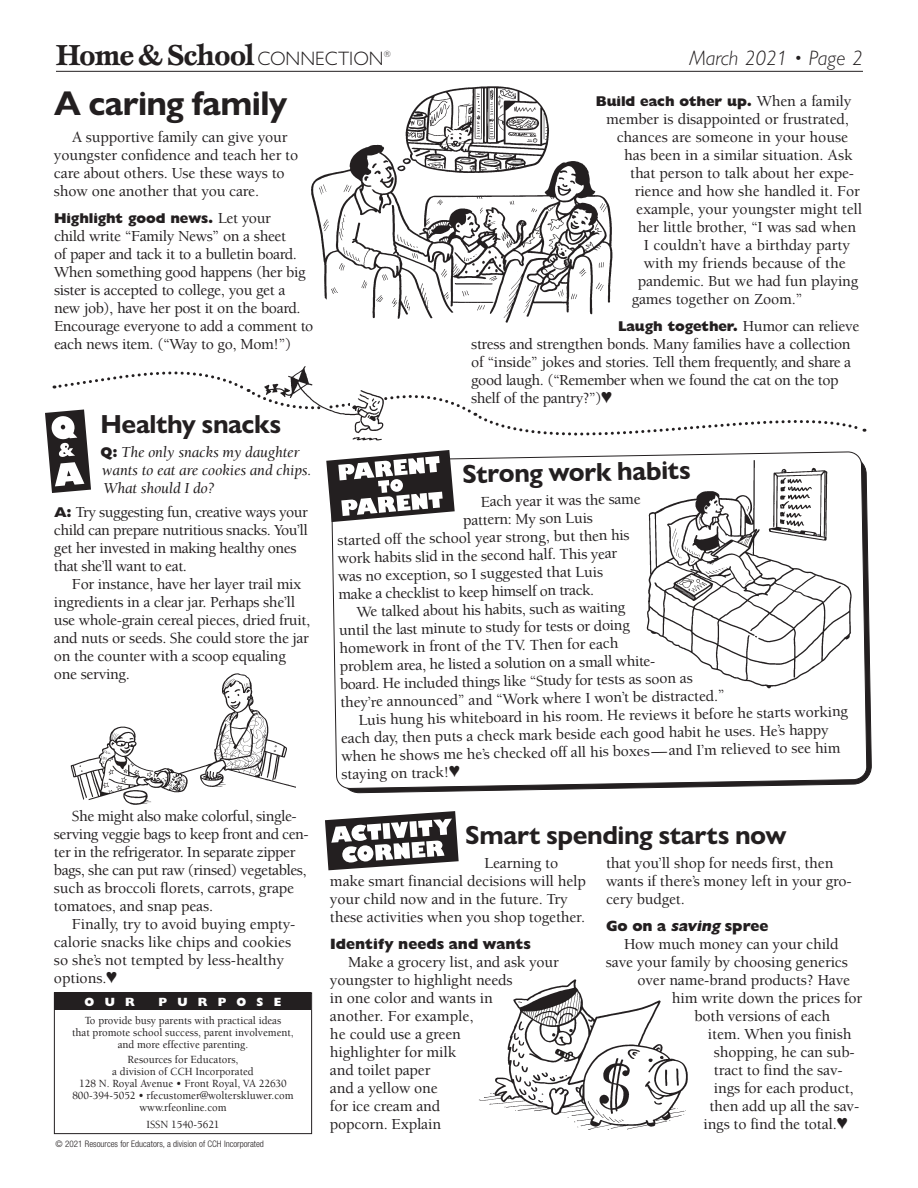
<style>
.page{position:relative;width:918px;height:1188px;background:#fff}
.page>*{position:absolute;margin:0;border:0;box-sizing:border-box;transform-origin:0 0}
.t1{font:700 34.5px "Gill Sans Nova";letter-spacing:-.02em;color:#231f20}
.t2{font:700 30px "Esprit Std";letter-spacing:-.04em;color:#231f20}
.t3{font:700 26.25px "Gill Sans Nova";letter-spacing:-.015em;color:#231f20}
.t4{font:italic 300 21px "Gill Sans Nova";color:#231f20}
.t5{font:500 15.75px/18px "Berkeley Std";letter-spacing:-.01em;color:#231f20}
.t6{font:500 15.75px/18px "Berkeley Std";letter-spacing:-.03em;color:#231f20}
.t7{font:italic 15.75px/18px "Berkeley Std";letter-spacing:-.01em;color:#231f20}
.t8{font:800 15px "Gill Sans Nova";color:#231f20}
.t9{font:800 14.25px "Gill Sans Nova";letter-spacing:-.01em;color:#231f20}
.t10{font:800 12px "Gill Sans Nova";letter-spacing:.85em;color:#fff}
.t11{font:500 11.25px/12px "Berkeley Std";color:#231f20;text-align:center;scale:.96 1}
.t12{font:300 condensed 9px "Helvetica Neue";color:#231f20}
.s1{font-family:"Gill Sans Nova";font-weight:300;font-size:19.5px}
.s2{font-family:"Berkeley Std";font-weight:500;font-size:15.75px}
.s3{font-family:"Gill Sans Nova";font-weight:800;font-size:14.25px}
.s4{font-family:"Gill Sans Nova";font-weight:800;font-style:normal;font-size:14.25px}
.s5{font-style:italic}
</style>
<div class="page">
<svg style="left:331px;top:467px;width:536px;height:322px"></svg>
<div style="left:54px;top:992px;width:258px;height:142px;border:1px solid #231f20"></div>
<div style="left:55px;top:992px;width:256px;height:18px;background:#231f20"></div>
<hr style="left:56px;top:71px;width:807px;height:1px;background:#231f20">
<svg style="left:45px;top:371px;width:820px;height:151px"></svg>
<svg style="left:325px;top:811px;width:134px;height:59px"></svg>
<img style="left:479px;top:979px;width:209px;height:151px">
<img style="left:644px;top:458px;width:212px;height:234px">
<img style="left:70px;top:673px;width:226px;height:132px">
<img style="left:311px;top:86px;width:302px;height:237px">
<img style="left:260px;top:366px;width:131px;height:78px">
<h1 class="t2" style="left:56px;top:36px;width:336px">Home &amp; School <span class="s1">CONNECTION</span><sup>®</sup></h1>
<h1 class="t4" style="left:689px;top:45px;width:175px">March 2021 • Page 2</h1>
<h2 class="t1" style="left:54px;top:82px;width:235px">A caring family</h2>
<p class="t9" style="left:596px;top:92px;width:257px">Build each other up. <span class="s2">When a family</span></p>
<p class="t5" style="left:606px;top:110px;width:244px">member is disappointed or frustrated,</p>
<p class="t5" style="left:617px;top:128px;width:233px">chances are someone in your house</p>
<p class="t5" style="left:624px;top:146px;width:230px">has been in a similar situation. Ask</p>
<p class="t5" style="left:630px;top:164px;width:225px">that person to talk about her expe-</p>
<p class="t5" style="left:635px;top:182px;width:227px">rience and how she handled it. For</p>
<p class="t5" style="left:636px;top:200px;width:227px">example, your youngster might tell</p>
<p class="t5" style="left:638px;top:218px;width:220px">her little brother, “I was sad when</p>
<p class="t5" style="left:644px;top:236px;width:208px">I couldn’t have a birthday party</p>
<p class="t5" style="left:644px;top:254px;width:204px">with my friends because of the</p>
<p class="t5" style="left:638px;top:272px;width:222px">pandemic. But we had fun playing</p>
<p class="t5" style="left:632px;top:290px;width:172px">games together on Zoom.”</p>
<p class="t6" style="left:471px;top:317px;width:390px;text-indent:147px"><span class="s3">Laugh together.</span> Humor can relieve stress and strengthen bonds. Many families have a collection of “inside” jokes and stories. Tell them frequently, and share a good laugh. (“Remember when we found the cat on the top shelf of the pantry?”)♥</p>
<p class="t5" style="left:54px;top:128px;width:246px;text-indent:18px">A supportive family can give your youngster confidence and teach her to care about others. Use these ways to show one another that you care.</p>
<p class="t9" style="left:54px;top:209px;width:218px">Highlight good news. <span class="s2">Let your</span></p>
<p class="t5" style="left:54px;top:227px;width:261px">child write “Family News” on a sheet<br>of paper and tack it to a bulletin board.<br>When something good happens (her big sister is accepted to college, you get a new job), have her post it on the board.<br>Encourage everyone to add a comment to each news item. (“Way to go, Mom!”)</p>
<h2 class="t3" style="left:100px;top:407px;width:183px">Healthy snacks</h2>
<p class="t7" style="left:100px;top:443px;width:212px"><span class="s4">Q:</span> The only snacks my daughter wants to eat are cookies and chips.<br>What should I do?</p>
<p class="t6" style="left:54px;top:503px;width:255px"><span class="s3">A:</span> Try suggesting fun, creative ways your</p>
<p class="t6" style="left:54px;top:521px;width:255px">child can prepare nutritious snacks. You’ll</p>
<p class="t6" style="left:54px;top:539px;width:244px">get her invested in making healthy ones</p>
<p class="t6" style="left:54px;top:557px;width:134px">that she’ll want to eat.</p>
<p class="t5" style="left:72px;top:575px;width:231px">For instance, have her layer trail mix</p>
<p class="t5" style="left:54px;top:593px;width:243px">ingredients in a clear jar. Perhaps she’ll</p>
<p class="t5" style="left:54px;top:611px;width:258px">use whole-grain cereal pieces, dried fruit,</p>
<p class="t5" style="left:54px;top:629px;width:257px">and nuts or seeds. She could store the jar</p>
<p class="t5" style="left:54px;top:647px;width:233px">on the counter with a scoop equaling</p>
<p class="t5" style="left:54px;top:665px;width:78px">one serving.</p>
<p class="t6" style="left:72px;top:807px;width:226px">She might also make colorful, single-</p>
<p class="t6" style="left:54px;top:825px;width:256px">serving veggie bags to keep front and cen-</p>
<p class="t6" style="left:54px;top:843px;width:243px">ter in the refrigerator. In separate zipper</p>
<p class="t6" style="left:54px;top:861px;width:254px">bags, she can put raw (rinsed) vegetables,</p>
<p class="t5" style="left:54px;top:879px;width:242px">such as broccoli florets, carrots, grape</p>
<p class="t5" style="left:54px;top:897px;width:161px">tomatoes, and snap peas.</p>
<p class="t5" style="left:72px;top:915px;width:225px">Finally, try to avoid buying empty-</p>
<p class="t5" style="left:54px;top:933px;width:239px">calorie snacks like chips and cookies</p>
<p class="t5" style="left:54px;top:951px;width:232px">so she’s not tempted by less-healthy</p>
<p class="t5" style="left:54px;top:969px;width:65px">options.♥</p>
<p class="t10" style="left:85px;top:994px;width:52px">OUR</p>
<p class="t10" style="left:159px;top:994px;width:124px">PURPOSE</p>
<p class="t11" style="left:72px;top:1015px;width:232px">To provide busy parents with practical ideas<br>that promote school success, parent involvement, and more effective parenting.</p>
<p class="t11" style="left:72px;top:1054px;width:232px">Resources for Educators,<br>a division of CCH Incorporated<br>128 N. Royal Avenue • Front Royal, VA 22630<br>800-394-5052 • rfecustomer@wolterskluwer.com www.rfeonline.com</p>
<p class="t11" style="left:146px;top:1119px;width:78px">ISSN 1540-5621</p>
<p class="t12" style="left:56px;top:1139px;width:210px">© 2021 Resources for Educators, a division of CCH Incorporated</p>
<h2 class="t3" style="left:462px;top:458px;width:230px;rotate:-1deg">Strong work habits</h2>
<p class="t5" style="left:481px;top:493px;width:161px;rotate:-1deg">Each year it was the same</p>
<p class="t5" style="left:463px;top:511px;width:131px;rotate:-1deg">pattern: My son Luis</p>
<p class="t5" style="left:337px;top:531px;width:294px;rotate:-1deg">started off the school year strong, but then his</p>
<p class="t5" style="left:338px;top:549px;width:281px;rotate:-1deg">work habits slid in the second half. This year</p>
<p class="t5" style="left:338px;top:567px;width:266px;rotate:-1deg">was no exception, so I suggested that Luis</p>
<p class="t5" style="left:338px;top:585px;width:257px;rotate:-1deg">make a checklist to keep himself on track.</p>
<p class="t5" style="left:357px;top:603px;width:270px;rotate:-1deg">We talked about his habits, such as waiting</p>
<p class="t5" style="left:339px;top:621px;width:292px;rotate:-1deg">until the last minute to study for tests or doing</p>
<p class="t5" style="left:339px;top:639px;width:281px;rotate:-1deg">homework in front of the TV. Then for each</p>
<p class="t5" style="left:340px;top:657px;width:320px;rotate:-1deg">problem area, he listed a solution on a small white-</p>
<p class="t5" style="left:340px;top:675px;width:354px;rotate:-1deg">board. He included things like “Study for tests as soon as</p>
<p class="t5" style="left:340px;top:693px;width:386px;rotate:-1deg">they’re announced” and “Work where I won’t be distracted.”</p>
<p class="t5" style="left:358px;top:711px;width:491px;rotate:-1deg">Luis hung his whiteboard in his room. He reviews it before he starts working</p>
<p class="t5" style="left:341px;top:729px;width:489px;rotate:-1deg">each day, then puts a check mark beside each good habit he uses. He’s happy</p>
<p class="t5" style="left:341px;top:747px;width:501px;rotate:-1deg">when he shows me he’s checked off all his boxes—and I’m relieved to see him</p>
<p class="t5" style="left:341px;top:765px;width:120px;rotate:-1deg">staying on track!♥</p>
<h2 class="t3" style="left:465px;top:819px;width:323px">Smart spending starts now</h2>
<p class="t5" style="left:330px;top:854px;width:257px;text-indent:155px">Learning to make smart financial decisions will help your child now and in the future. Try these activities when you shop together.</p>
<p class="t8" style="left:330px;top:934px;width:203px">Identify needs and wants</p>
<p class="t5" style="left:330px;top:953px;width:231px;text-indent:18px">Make a grocery list, and ask your youngster to highlight needs<br>in one color and wants in<br>another. For example,<br>he could use a green<br>highlighter for milk<br>and toilet paper<br>and a yellow one<br>for ice cream and<br>popcorn. Explain</p>
<p class="t5" style="left:606px;top:854px;width:247px">that you’ll shop for needs first, then wants if there’s money left in your gro&shy;cery budget.</p>
<p class="t8" style="left:606px;top:916px;width:164px">Go on a <span class="s5">saving</span> spree</p>
<p class="t5" style="left:624px;top:935px;width:216px">How much money can your child</p>
<p class="t5" style="left:606px;top:953px;width:243px">save your family by choosing generics</p>
<p class="t5" style="left:637px;top:971px;width:214px">over name-brand products? Have</p>
<p class="t5" style="left:672px;top:989px;width:192px">him write down the prices for</p>
<p class="t5" style="left:694px;top:1007px;width:137px">both versions of each</p>
<p class="t5" style="left:708px;top:1025px;width:145px">item. When you finish</p>
<p class="t5" style="left:714px;top:1043px;width:142px">shopping, he can sub-</p>
<p class="t5" style="left:714px;top:1061px;width:130px">tract to find the sav-</p>
<p class="t5" style="left:714px;top:1079px;width:141px">ings for each product,</p>
<p class="t5" style="left:709px;top:1097px;width:151px">then add up all the sav-</p>
<p class="t5" style="left:703px;top:1115px;width:146px">ings to find the total.♥</p>
</div>
